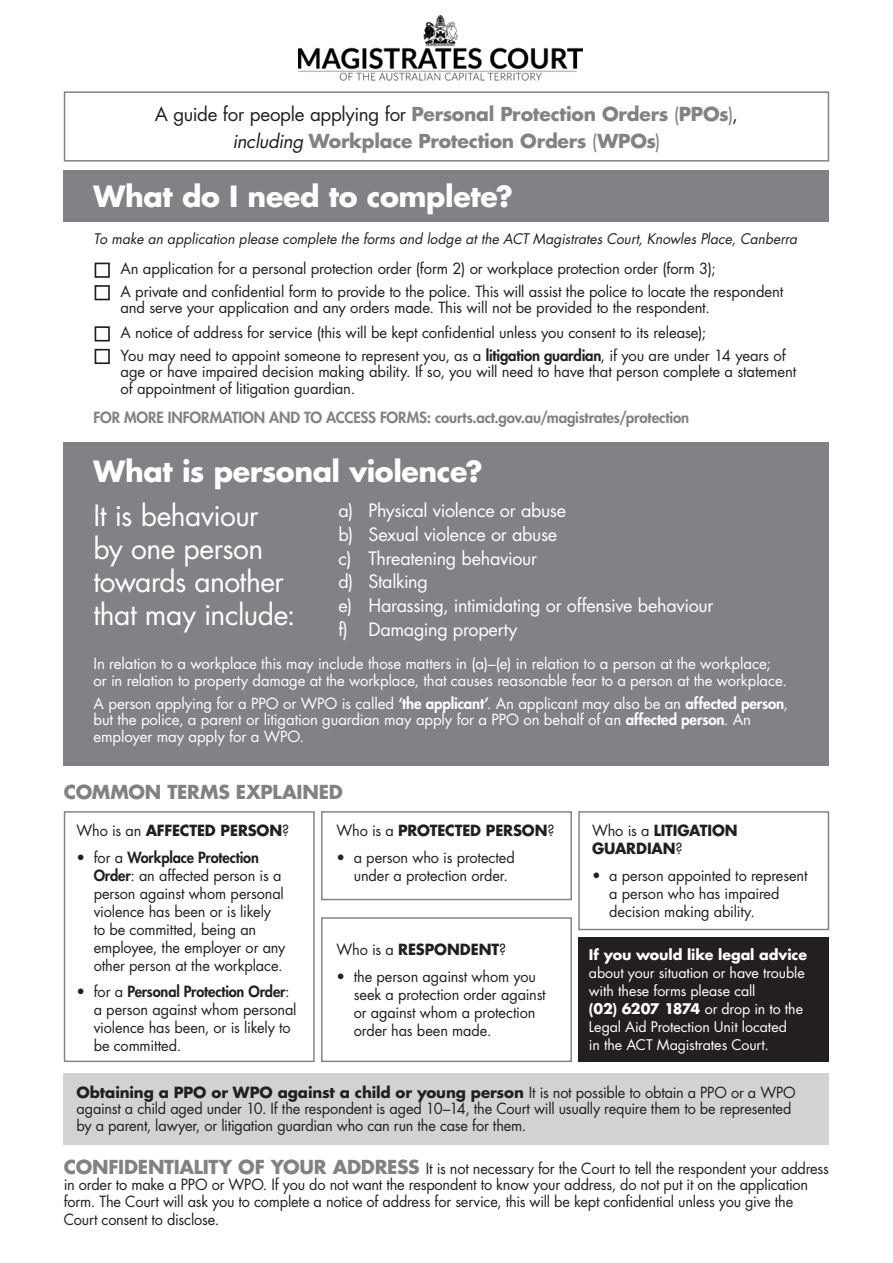
<style>
.page{position:relative;width:893px;height:1263px;background:#fff}
.page>*{position:absolute;margin:0;border:0;box-sizing:border-box;transform-origin:0 0}
.Body{font:28.5px/33px "Futura Std";letter-spacing:-.02em;color:#fff}
.Body-2{font:700 28.5px "Futura Std";letter-spacing:-.015em;color:#fff}
.Body-3{font:700 18.75px "Futura Std";letter-spacing:-.01em;color:#808285}
.Body-4{font:18px "Futura Std";letter-spacing:-.02em;color:#fff}
.Body-5{font:15px/18px "Futura Std";letter-spacing:-.01em;color:#231f20}
.Body-6{font:15px/16.5px "Futura Std";letter-spacing:-.005em;color:#fff}
.Body-7{font:700 15px/18px "Futura Std";letter-spacing:-.01em;color:#231f20}
.Body-8{font:800 15px "Futura Std";letter-spacing:-.01em;color:#808285}
.Body-9{font:14.25px/18px "Futura Std";letter-spacing:-.005em;color:#fff}
.Body-10{font:italic 14.25px "Futura Std";color:#231f20}
.s1{font-weight:400;color:#231f20}
.s2{font-weight:400}
.s3{font-weight:400;font-style:italic;color:#231f20}
.s4{font-weight:800}
.s5{font-weight:700}
.s6{font-weight:700;font-size:18.75px;color:#808285}
</style>
<div class="page">
<div style="left:64px;top:1073px;width:765px;height:71px;background:#d1d2d4"></div>
<div style="left:64px;top:170px;width:765px;height:51px;background:#808285"></div>
<div style="left:64px;top:91px;width:765px;height:71px;border:2px solid #808285"></div>
<div style="left:64px;top:442px;width:765px;height:324px;background:#808285"></div>
<div style="left:64px;top:811px;width:251px;height:251px;border:1px solid #808285"></div>
<div style="left:321px;top:811px;width:251px;height:89px;border:1px solid #808285"></div>
<div style="left:578px;top:811px;width:251px;height:119px;border:1px solid #808285"></div>
<div style="left:321px;top:917px;width:251px;height:145px;border:1px solid #808285"></div>
<div style="left:578px;top:936px;width:251px;height:125px;background:#231f20"></div>
<img style="left:298px;top:16px;width:285px;height:65px">
<div style="left:95px;top:263px;width:15px;height:15px;border:2px solid #231f20"></div>
<div style="left:95px;top:326px;width:15px;height:15px;border:2px solid #231f20"></div>
<div style="left:95px;top:285px;width:15px;height:15px;border:2px solid #231f20"></div>
<div style="left:95px;top:349px;width:15px;height:15px;border:2px solid #231f20"></div>
<p class="Body-3" style="left:155px;top:101px;width:585px"><span class="s1">A guide for people applying for</span> Personal Protection Orders <span class="s2">(</span>PPOs<span class="s2">)</span><span class="s1">,</span></p>
<p class="Body-3" style="left:232px;top:128px;width:430px"><span class="s3">including</span> Workplace Protection Orders <span class="s2">(</span>WPOs<span class="s2">)</span></p>
<p class="Body-2" style="left:94px;top:177px;width:421px">What do I need to complete?</p>
<p class="Body-10" style="left:94px;top:230px;width:705px">To make an application please complete the forms and lodge at the ACT Magistrates Court, Knowles Place, Canberra</p>
<p class="Body-5" style="left:94px;top:259px;width:624px">• An application for a personal protection order (form 2) or workplace protection order (form 3);</p>
<p class="Body-5" style="left:121px;top:283px;width:664px;line-height:16.5px;text-indent:-27px">• A private and confidential form to provide to the police. This will assist the police to locate the respondent and serve your application and any orders made. This will not be provided to the respondent.</p>
<p class="Body-5" style="left:94px;top:324px;width:614px">• A notice of address for service (this will be kept confidential unless you consent to its release);</p>
<p class="Body-5" style="left:121px;top:347px;width:677px;line-height:16.5px;text-indent:-27px">• You may need to appoint someone to represent you, as a <span class="s4">litigation guardian</span>, if you are under 14 years of age or have impaired decision making ability. If so, you will need to have that person complete a statement of appointment of litigation guardian.</p>
<p class="Body-8" style="left:94px;top:408px;width:597px">FOR MORE INFORMATION AND TO ACCESS FORMS: courts.act.gov.au/magistrates/protection</p>
<p class="Body-2" style="left:94px;top:452px;width:391px">What is personal violence?</p>
<p class="Body-4" style="left:338px;top:499px;width:229px">a) Physical violence or abuse</p>
<p class="Body-4" style="left:338px;top:523px;width:220px">b) Sexual violence or abuse</p>
<p class="Body-4" style="left:338px;top:546px;width:200px">c) Threatening behaviour</p>
<p class="Body-4" style="left:338px;top:570px;width:91px">d) Stalking</p>
<p class="Body-4" style="left:338px;top:594px;width:377px">e) Harassing, intimidating or offensive behaviour</p>
<p class="Body-4" style="left:338px;top:618px;width:181px">f) Damaging property</p>
<p class="Body-6" style="left:94px;top:656px;width:695px">In relation to a workplace this may include those matters in (a)–(e) in relation to a person at the workplace; or in relation to property damage at the workplace, that causes reasonable fear to a person at the workplace.</p>
<p class="Body-6" style="left:94px;top:695px;width:696px">A person applying for a PPO or WPO is called <span class="s4">‘the applicant’</span>. An applicant may also be an <span class="s4">affected person</span>, but the police, a parent or litigation guardian may apply for a PPO on behalf of an <span class="s4">affected person</span>. An employer may apply for a WPO.</p>
<p class="Body-3" style="left:64px;top:779px;width:281px">COMMON TERMS EXPLAINED</p>
<p class="Body-7" style="left:77px;top:821px;width:214px"><span class="s2">Who is an</span> AFFECTED PERSON<span class="s2">?</span></p>
<p class="Body-5" style="left:94px;top:848px;width:193px;text-indent:-17px">• for a <span class="s4">Workplace Protection<br>Order</span>: an affected person is a person against whom personal violence has been or is likely to be committed, being an employee, the employer or any other person at the workplace.</p>
<p class="Body-5" style="left:94px;top:983px;width:204px;text-indent:-17px">• for a <span class="s4">Personal Protection Order</span>: a person against whom personal violence has been, or is likely to be committed.</p>
<p class="Body" style="left:94px;top:499px;width:203px">It is behaviour<br>by one person towards another that may include:</p>
<p class="Body-7" style="left:337px;top:821px;width:219px"><span class="s2">Who is a</span> PROTECTED PERSON<span class="s2">?</span></p>
<p class="Body-5" style="left:354px;top:848px;width:163px;text-indent:-17px">• a person who is protected under a protection order.</p>
<p class="Body-7" style="left:592px;top:821px;width:147px"><span class="s2">Who is a</span> LITIGATION<br>GUARDIAN<span class="s2">?</span></p>
<p class="Body-5" style="left:609px;top:866px;width:200px;text-indent:-17px">• a person appointed to represent a person who has impaired decision making ability.</p>
<p class="Body-7" style="left:337px;top:940px;width:171px"><span class="s2">Who is a</span> RESPONDENT<span class="s2">?</span></p>
<p class="Body-5" style="left:354px;top:967px;width:194px;text-indent:-17px">• the person against whom you seek a protection order against or against whom a protection order has been made.</p>
<p class="Body-9" style="left:589px;top:946px;width:220px"><span class="s5">If you would like legal advice </span>about your situation or have trouble with these forms please call<br><span class="s5">(02) 6207 1874</span> or drop in to the<br>Legal Aid Protection Unit located<br>in the ACT Magistrates Court.</p>
<p class="Body-5" style="left:77px;top:1084px;width:721px;line-height:16.5px"><span class="s5">Obtaining a PPO or WPO against a child or young person</span> It is not possible to obtain a PPO or a WPO against a child aged under 10. If the respondent is aged 10–14, the Court will usually require them to be represented by a parent, lawyer, or litigation guardian who can run the case for them.</p>
<p class="Body-5" style="left:64px;top:1160px;width:767px;line-height:16.5px"><span class="s6">CONFIDENTIALITY OF YOUR ADDRESS</span> It is not necessary for the Court to tell the respondent your address in order to make a PPO or WPO. If you do not want the respondent to know your address, do not put it on the application form. The Court will ask you to complete a notice of address for service, this will be kept confidential unless you give the</p>
<p class="Body-5" style="left:64px;top:1210px;width:157px">Court consent to disclose.</p>
</div>
